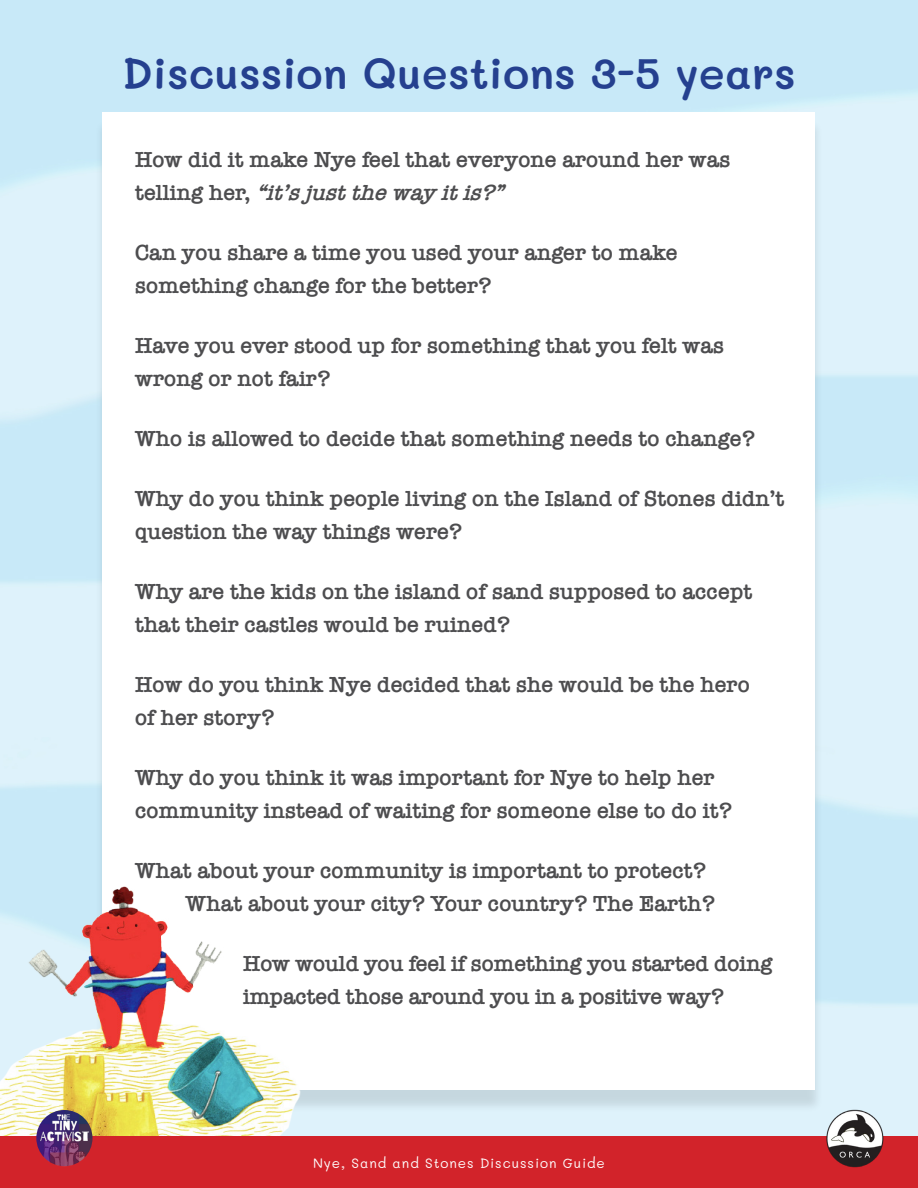
<style>
.page{position:relative;width:918px;height:1188px;background:#fff}
.page>*{position:absolute;margin:0;border:0;box-sizing:border-box;transform-origin:0 0}
.t1{font:600 43.5px "Mali";color:#25408f}
.t2{font:600 22.5px/33px "American Typewriter";color:#4d4d4f}
.t3{font:13.5px "Mali";letter-spacing:.07em;color:#fff}
.s1{font-style:italic}
</style>
<div class="page">
<img style="left:0;top:0;width:918px;height:1137px">
<div style="left:95px;top:119px;width:728px;height:994px;background:#000;opacity:.11"></div>
<div style="left:103px;top:112px;width:712px;height:978px;background:#fff"></div>
<img style="left:0;top:828px;width:336px;height:309px">
<div style="left:0;top:1137px;width:918px;height:51px;background:#d2232a"></div>
<img style="left:815px;top:1109px;width:80px;height:59px">
<img style="left:36px;top:1110px;width:57px;height:56px;border-radius:28px">
<h1 class="t1" style="left:122px;top:49px;width:675px">Discussion Questions 3-5 years</h1>
<p class="t2" style="left:135px;top:143px;width:597px">How did it make Nye feel that everyone around her was t e l l i n g h e r , <span class="s1">“it’sjustthewayitis?”</span></p>
<p class="t2" style="left:135px;top:236px;width:544px">Can you share a time you used your anger to make something change for the better?</p>
<p class="t2" style="left:135px;top:329px;width:591px">Have you ever stood up for something that you felt was wrong or not fair?</p>
<p class="t2" style="left:135px;top:422px;width:622px">Who is allowed to decide that something needs to change?</p>
<p class="t2" style="left:135px;top:482px;width:651px">Why do you think people living on the Island of Stones didn’t question the way things were?</p>
<p class="t2" style="left:135px;top:575px;width:619px">Why are the kids on the island of sand supposed to accept that their castles would be ruined?</p>
<p class="t2" style="left:135px;top:668px;width:616px">How do you think Nye decided that she would be the hero of her story?</p>
<p class="t2" style="left:135px;top:761px;width:599px">Why do you think it was important for Nye to help her community instead of waiting for someone else to do it?</p>
<p class="t2" style="left:186px;top:854px;width:531px;text-indent:-51px">What about your community is important to protect?<br>What about your city? Your country? The Earth?</p>
<p class="t2" style="left:243px;top:947px;width:531px">How would you feel if something you started doing impacted those around you in a positive way?</p>
<p class="t3" style="left:313px;top:1156px;width:293px">Nye, Sand and Stones Discussion Guide</p>
</div>
